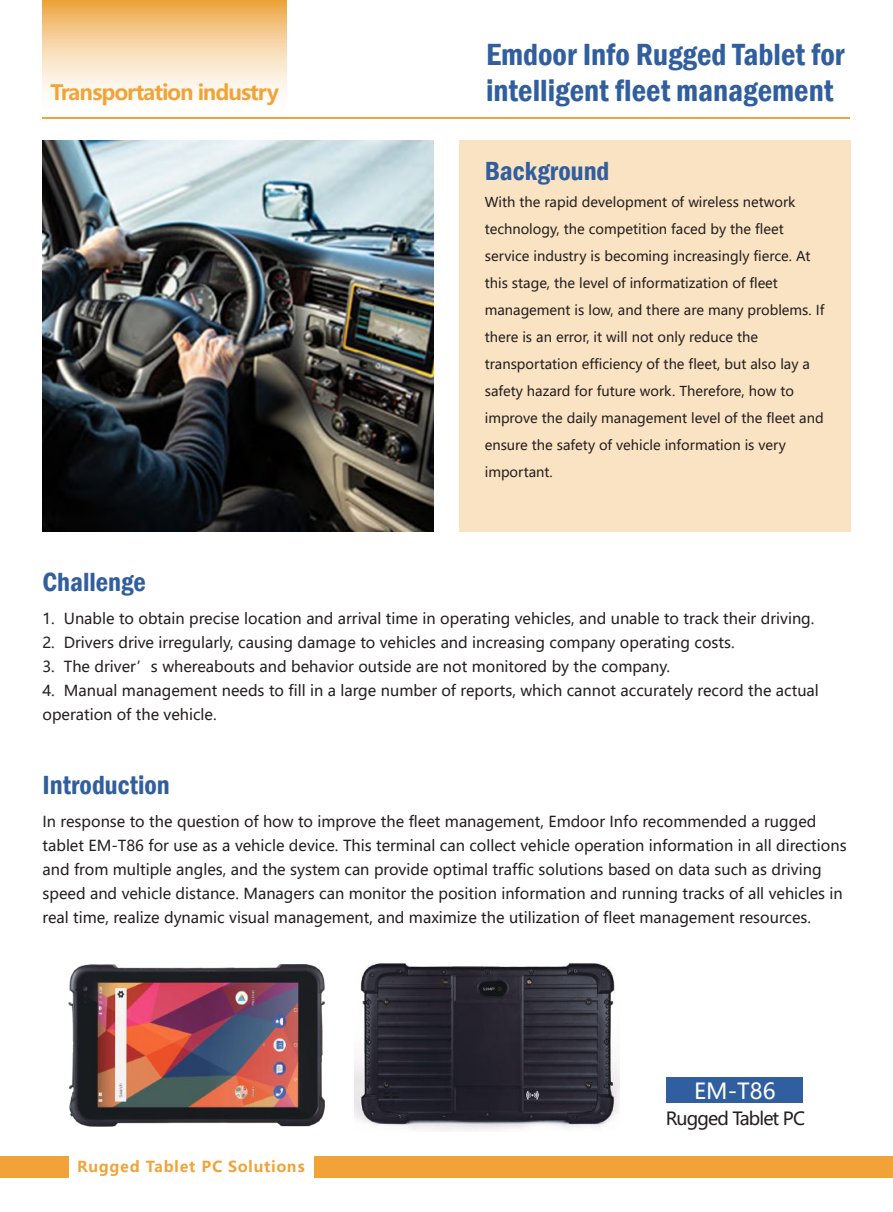
<style>
.page{position:relative;width:893px;height:1212px;background:#fff}
.page>*{position:absolute;margin:0;border:0;box-sizing:border-box;transform-origin:0 0}
.t1{font:600 condensed 31.5px "Franklin Gothic";color:#305e9e}
.t2{font:600 condensed 27px "Franklin Gothic";color:#305e9e}
.t3{font:22.05px "Microsoft Ya Hei";color:#fff}
.t4{font:700 21px "Microsoft Ya Hei";letter-spacing:-.05em;color:#f1a337}
.t5{font:18px "Microsoft Ya Hei";letter-spacing:-.05em;color:#241f1f}
.t6{font:15px/24px "Microsoft Ya Hei";color:#241f1f}
.t7{font:700 15px "Microsoft Ya Hei";letter-spacing:.05em;color:#f1a337}
.t8{font:13.5px/27px "Microsoft Ya Hei";color:#241f1f}
</style>
<div class="page">
<div style="left:667px;top:1077px;width:136px;height:25px;background:#305e9e"></div>
<svg style="left:43px;top:0;width:244px;height:95px;background:#f6d5a8"></svg>
<hr style="left:43px;top:117px;width:807px;height:2px;background:#f1a337">
<img style="left:43px;top:140px;width:391px;height:391px">
<div style="left:459px;top:140px;width:391px;height:391px;background:#fae3c3"></div>
<div style="left:315px;top:1157px;width:578px;height:21px;background:#f1a337"></div>
<div style="left:0;top:1157px;width:68px;height:21px;background:#f1a337"></div>
<img style="left:355px;top:960px;width:265px;height:171px">
<img style="left:69px;top:965px;width:255px;height:162px">
<h1 class="t1" style="left:486px;top:33px;width:360px">Emdoor Info Rugged Tablet for</h1>
<h3 class="t4" style="left:50px;top:78px;width:230px">Transportation industry</h3>
<h1 class="t1" style="left:486px;top:69px;width:349px">intelligent fleet management</h1>
<h2 class="t2" style="left:485px;top:153px;width:126px">Background</h2>
<p class="t8" style="left:485px;top:188px;width:341px">With the rapid development of wireless network technology, the competition faced by the fleet service industry is becoming increasingly fierce. At this stage, the level of informatization of fleet management is low, and there are many problems. If there is an error, it will not only reduce the transportation efficiency of the fleet, but also lay a safety hazard for future work. Therefore, how to improve the daily management level of the fleet and ensure the safety of vehicle information is very important.</p>
<h2 class="t2" style="left:43px;top:564px;width:105px">Challenge</h2>
<p class="t6" style="left:43px;top:606px;width:773px">1. Unable to obtain precise location and arrival time in operating vehicles, and unable to track their driving.</p>
<p class="t6" style="left:43px;top:630px;width:694px">2. Drivers drive irregularly, causing damage to vehicles and increasing company operating costs.</p>
<p class="t6" style="left:43px;top:654px;width:629px">3. The driver’s whereabouts and behavior outside are not monitored by the company.</p>
<p class="t6" style="left:43px;top:678px;width:778px">4. Manual management needs to fill in a large number of reports, which cannot accurately record the actual operation of the vehicle.</p>
<h2 class="t2" style="left:43px;top:767px;width:129px">Introduction</h2>
<p class="t6" style="left:43px;top:809px;width:806px">In response to the question of how to improve the fleet management, Emdoor Info recommended a rugged tablet EM-T86 for use as a vehicle device. This terminal can collect vehicle operation information in all directions and from multiple angles, and the system can provide optimal traffic solutions based on data such as driving speed and vehicle distance. Managers can monitor the position information and running tracks of all vehicles in real time, realize dynamic visual management, and maximize the utilization of fleet management resources.</p>
<p class="t7" style="left:77px;top:1156px;width:229px">Rugged Tablet PC Solutions</p>
<h3 class="t3" style="left:694px;top:1076px;width:83px">EM-T86</h3>
<p class="t5" style="left:666px;top:1106px;width:141px">Rugged Tablet PC</p>
</div>
